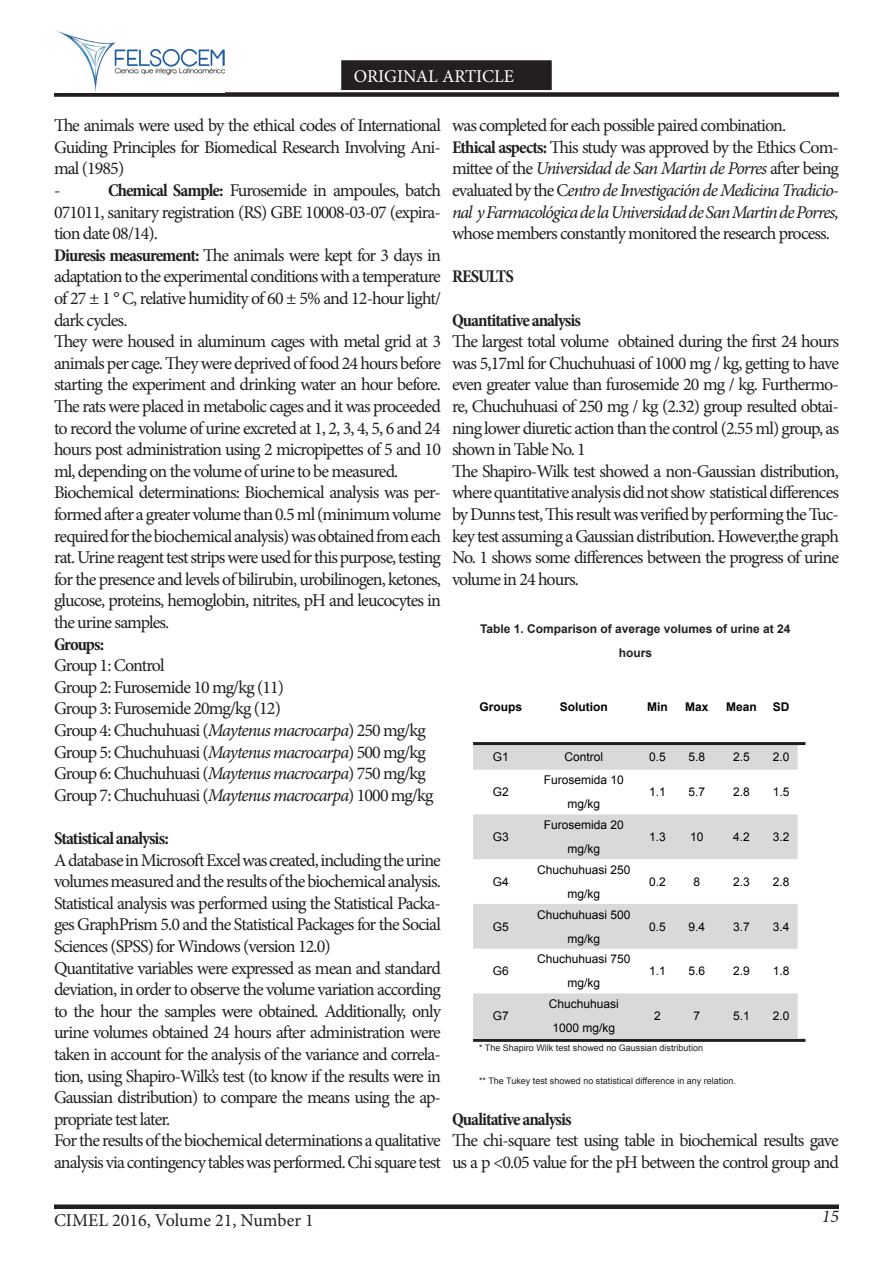
<style>
.page{position:relative;width:893px;height:1263px;background:#fff}
.page>*{position:absolute;margin:0;border:0;box-sizing:border-box;transform-origin:0 0}
.t1{font:18px/21.6px "Minion Pro";letter-spacing:-.05em;color:#231f20;text-align:justify}
.t2{font:700 condensed 18px "Minion Pro";letter-spacing:-.05em;color:#231f20}
.t3{font:18px "Minion Pro";color:#231f20}
.t4{font:18px "Minion Pro";color:#fff}
.t5{font:italic 18px "Minion Pro";color:#231f20}
.t6{font:12px/24px "Arial";color:#000;text-align:center}
.t7{font:700 12px/24px "Arial";color:#231f20;text-align:center}
.t8{font:700 12px "Arial";color:#000}
.t9{font:9px "Arial";color:#231f20}
.s1{font-weight:700;font-stretch:condensed}
.s2{font-style:italic}
</style>
<div class="page">
<div style="left:342px;top:61px;width:209px;height:28px;background:#231f20"></div>
<div style="left:341px;top:60px;width:211px;height:30px;border:2px solid #231f20"></div>
<div style="left:54px;top:92px;width:785px;height:5px;background:#231f20"></div>
<div style="left:54px;top:1204px;width:785px;height:5px;background:#231f20"></div>
<img style="left:56px;top:31px;width:168px;height:61px">
<svg style="left:473px;top:745px;width:325px;height:293px;fill:#d9d9d9"></svg>
<hr style="left:473px;top:742px;width:332px;height:3px;background:#231f20">
<hr style="left:473px;top:1039px;width:332px;height:3px;background:#231f20">
<p class="t4" style="left:354px;top:64px;width:162px">ORIGINAL ARTICLE</p>
<p class="t1" style="left:54px;top:115px;width:388px">The animals were used by the ethical codes of International Guiding Principles for Biomedical Research Involving Ani&shy;mal (1985)</p>
<p class="t1" style="left:54px;top:179px;width:8px">-</p>
<p class="t1" style="left:54px;top:179px;width:388px;text-indent:54px"><span class="s1">Chemical Sample:</span> Furosemide in ampoules, batch 071011, sanitary registration (RS) GBE 10008-03-07 (expira&shy;tion date 08/14).</p>
<p class="t1" style="left:54px;top:244px;width:388px"><span class="s1">Diuresis measurement:</span> The animals were kept for 3 days in adaptation to the experimental conditions with a temperature of 27 ± 1 ° C, relative humidity of 60 ± 5% and 12-hour light/ dark cycles.</p>
<p class="t1" style="left:54px;top:331px;width:389px">They were housed in aluminum cages with metal grid at 3 animals per cage. They were deprived of food 24 hours before starting the experiment and drinking water an hour before.<br>The rats were placed in metabolic cages and it was proceeded to record the volume of urine excreted at 1, 2, 3, 4, 5, 6 and 24 hours post administration using 2 micropipettes of 5 and 10 ml, depending on the volume of urine to be measured.</p>
<p class="t1" style="left:54px;top:482px;width:388px">Biochemical determinations: Biochemical analysis was per&shy;formed after a greater volume than 0.5 ml (minimum volume required for the biochemical analysis) was obtained from each rat. Urine reagent test strips were used for this purpose, testing for the presence and levels of bilirubin, urobilinogen, ketones, glucose, proteins, hemoglobin, nitrites, pH and leucocytes in the urine samples.</p>
<p class="t2" style="left:54px;top:631px;width:52px">Groups:</p>
<p class="t1" style="left:54px;top:655px;width:112px">Group 1: Control</p>
<p class="t1" style="left:54px;top:676px;width:232px">Group 2: Furosemide 10 mg/kg (11)</p>
<p class="t1" style="left:54px;top:698px;width:228px">Group 3: Furosemide 20mg/kg (12)</p>
<p class="t1" style="left:54px;top:719px;width:373px">Group 4: Chuchuhuasi (<span class="s2">Maytenus macrocarpa</span>) 250 mg/kg</p>
<p class="t1" style="left:54px;top:741px;width:373px">Group 5: Chuchuhuasi (<span class="s2">Maytenus macrocarpa</span>) 500 mg/kg</p>
<p class="t1" style="left:54px;top:763px;width:373px">Group 6: Chuchuhuasi (<span class="s2">Maytenus macrocarpa</span>) 750 mg/kg</p>
<p class="t1" style="left:54px;top:784px;width:381px">Group 7: Chuchuhuasi (<span class="s2">Maytenus macrocarpa</span>) 1000 mg/kg</p>
<p class="t2" style="left:54px;top:826px;width:116px">Statistical analysis:</p>
<p class="t1" style="left:54px;top:849px;width:388px">A database in Microsoft Excel was created, including the urine volumes measured and the results of the biochemical analysis.</p>
<p class="t1" style="left:54px;top:892px;width:388px">Statistical analysis was performed using the Statistical Packa&shy;ges GraphPrism 5.0 and the Statistical Packages for the Social Sciences (SPSS) for Windows (version 12.0)</p>
<p class="t1" style="left:54px;top:957px;width:389px">Quantitative variables were expressed as mean and standard deviation, in order to observe the volume variation according to the hour the samples were obtained. Additionally, only urine volumes obtained 24 hours after administration were taken in account for the analysis of the variance and correla&shy;tion, using Shapiro-Wilk’s test (to know if the results were in Gaussian distribution) to compare the means using the ap&shy;propriate test later.</p>
<p class="t1" style="left:54px;top:1130px;width:388px">For the results of the biochemical determinations a qualitative analysis via contingency tables was performed. Chi square test</p>
<p class="t1" style="left:452px;top:115px;width:336px">was completed for each possible paired combination.</p>
<p class="t1" style="left:452px;top:136px;width:388px"><span class="s1">Ethical aspects:</span> This study was approved by the Ethics Com&shy;mittee of the <span class="s2">Universidad de San Martin de Porres</span> after being evaluated by the C<span class="s2">entro de Investigación de Medicina Tradicio&shy;nal y Farmacológica de la Universidad de San Martin de Porres, </span>whose members constantly monitored the research process.</p>
<p class="t2" style="left:452px;top:264px;width:63px">RESULTS</p>
<p class="t2" style="left:452px;top:307px;width:131px">Quantitative analysis</p>
<p class="t1" style="left:452px;top:331px;width:388px">The largest total volume obtained during the first 24 hours was 5,17ml for Chuchuhuasi of 1000 mg / kg, getting to have even greater value than furosemide 20 mg / kg. Furthermo&shy;re, Chuchuhuasi of 250 mg / kg (2.32) group resulted obtai&shy;ning lower diuretic action than the control (2.55 ml) group, as shown in Table No. 1</p>
<p class="t1" style="left:452px;top:460px;width:388px">The Shapiro-Wilk test showed a non-Gaussian distribution, where quantitative analysis did not show statistical differences by Dunns test, This result was verified by performing the Tuc&shy;key test assuming a Gaussian distribution. However,the graph No. 1 shows some differences between the progress of urine volume in 24 hours.</p>
<p class="t7" style="left:480px;top:617px;width:312px">Table 1. Comparison of average volumes of urine at 24 hours</p>
<p class="t8" style="left:479px;top:699px;width:44px">Groups</p>
<p class="t8" style="left:560px;top:699px;width:49px">Solution</p>
<p class="t8" style="left:647px;top:699px;width:22px">Min</p>
<p class="t8" style="left:685px;top:699px;width:25px">Max</p>
<p class="t8" style="left:726px;top:699px;width:32px">Mean</p>
<p class="t8" style="left:773px;top:699px;width:18px">SD</p>
<p class="t6" style="left:493px;top:744px;width:18px">G1</p>
<p class="t6" style="left:564px;top:744px;width:40px">Control</p>
<p class="t6" style="left:649px;top:744px;width:18px">0.5</p>
<p class="t6" style="left:688px;top:744px;width:18px">5.8</p>
<p class="t6" style="left:733px;top:744px;width:18px">2.5</p>
<p class="t6" style="left:773px;top:744px;width:18px">2.0</p>
<p class="t6" style="left:493px;top:780px;width:18px">G2</p>
<p class="t6" style="left:544px;top:768px;width:82px">Furosemida 10 mg/kg</p>
<p class="t6" style="left:649px;top:780px;width:18px">1.1</p>
<p class="t6" style="left:688px;top:780px;width:18px">5.7</p>
<p class="t6" style="left:733px;top:780px;width:18px">2.8</p>
<p class="t6" style="left:773px;top:780px;width:18px">1.5</p>
<p class="t6" style="left:493px;top:825px;width:18px">G3</p>
<p class="t6" style="left:544px;top:813px;width:82px">Furosemida 20 mg/kg</p>
<p class="t6" style="left:493px;top:870px;width:18px">G4</p>
<p class="t6" style="left:493px;top:914px;width:18px">G5</p>
<p class="t6" style="left:493px;top:959px;width:18px">G6</p>
<p class="t6" style="left:537px;top:858px;width:95px">Chuchuhuasi 250 mg/kg</p>
<p class="t6" style="left:537px;top:902px;width:95px">Chuchuhuasi 500 mg/kg</p>
<p class="t6" style="left:537px;top:947px;width:95px">Chuchuhuasi 750 mg/kg</p>
<p class="t6" style="left:649px;top:825px;width:18px">1.3</p>
<p class="t6" style="left:690px;top:825px;width:15px">10</p>
<p class="t6" style="left:733px;top:825px;width:18px">4.2</p>
<p class="t6" style="left:773px;top:825px;width:18px">3.2</p>
<p class="t6" style="left:649px;top:870px;width:18px">0.2</p>
<p class="t6" style="left:693px;top:870px;width:8px">8</p>
<p class="t6" style="left:733px;top:870px;width:18px">2.3</p>
<p class="t6" style="left:773px;top:870px;width:18px">2.8</p>
<p class="t6" style="left:649px;top:914px;width:18px">0.5</p>
<p class="t6" style="left:688px;top:914px;width:18px">9.4</p>
<p class="t6" style="left:733px;top:914px;width:18px">3.7</p>
<p class="t6" style="left:773px;top:914px;width:18px">3.4</p>
<p class="t6" style="left:649px;top:959px;width:18px">1.1</p>
<p class="t6" style="left:688px;top:959px;width:18px">5.6</p>
<p class="t6" style="left:733px;top:959px;width:18px">2.9</p>
<p class="t6" style="left:773px;top:959px;width:18px">1.8</p>
<p class="t6" style="left:549px;top:992px;width:72px">Chuchuhuasi<br>1000 mg/kg</p>
<p class="t6" style="left:493px;top:1004px;width:18px">G7</p>
<p class="t6" style="left:654px;top:1004px;width:8px">2</p>
<p class="t6" style="left:693px;top:1004px;width:8px">7</p>
<p class="t6" style="left:733px;top:1004px;width:18px">5.1</p>
<p class="t6" style="left:773px;top:1004px;width:18px">2.0</p>
<p class="t9" style="left:479px;top:1041px;width:225px">* The Shapiro Wilk test showed no Gaussian distribution</p>
<p class="t9" style="left:479px;top:1074px;width:258px">** The Tukey test showed no statistical difference in any relation.</p>
<p class="t2" style="left:452px;top:1107px;width:121px">Qualitative analysis</p>
<p class="t1" style="left:452px;top:1130px;width:388px">The chi-square test using table in biochemical results gave us a p &lt;0.05 value for the pH between the control group and</p>
<p class="t3" style="left:54px;top:1208px;width:261px">CIMEL 2016, Volume 21, Number 1</p>
<p class="t5" style="left:822px;top:1204px;width:19px">15</p>
</div>
